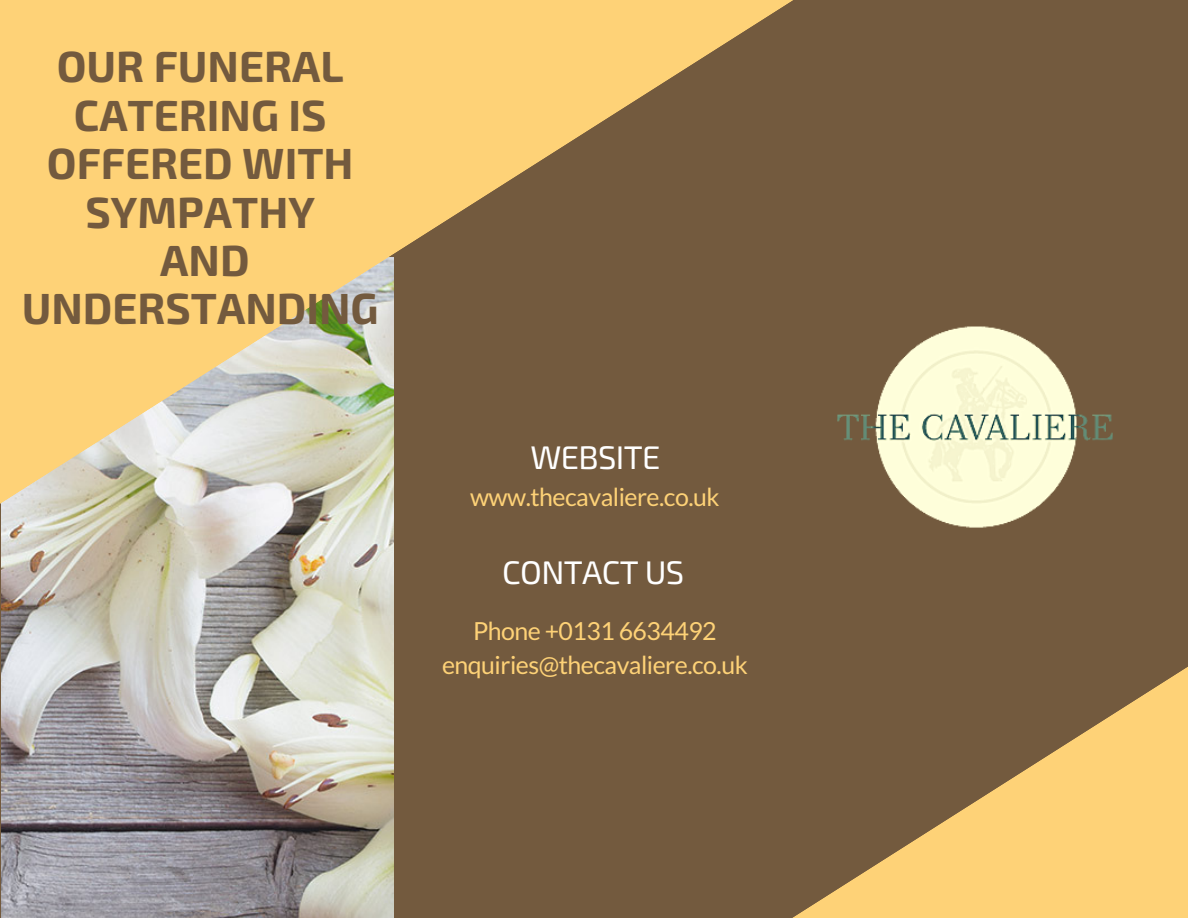
<style>
.page{position:relative;width:1188px;height:918px;background:#735a3e}
.page>*{position:absolute;margin:0;border:0;box-sizing:border-box;transform-origin:0 0}
.t1{font:700 43.65px/48.3px "Exo 2";color:#735a3e;text-align:center}
.t2{font:32.7px "Exo 2";letter-spacing:-.02em;color:#fff}
.t3{font:24.9px/33.8px "Lato";letter-spacing:-.02em;color:#fed277;text-align:center}
</style>
<div class="page">
<svg style="left:792px;top:667px;width:396px;height:251px"></svg>
<img style="left:837px;top:326px;width:276px;height:202px">
<img style="left:1px;top:504px;width:393px;height:414px">
<svg style="left:0;top:0;width:793px;height:504px"></svg>
<h1 class="t1" style="left:22px;top:40px;width:359px">OUR FUNERAL<br>CATERING IS<br>OFFERED WITH<br>SYMPATHY<br>AND<br>UNDERSTANDING</h1>
<h2 class="t2" style="left:531px;top:436px;width:131px">WEBSITE</h2>
<p class="t3" style="left:470px;top:480px;width:251px">www.thecavaliere.co.uk</p>
<h2 class="t2" style="left:502px;top:551px;width:183px">CONTACT US</h2>
<p class="t3" style="left:442px;top:614px;width:307px">Phone +0131 6634492 enquiries@thecavaliere.co.uk</p>
</div>
